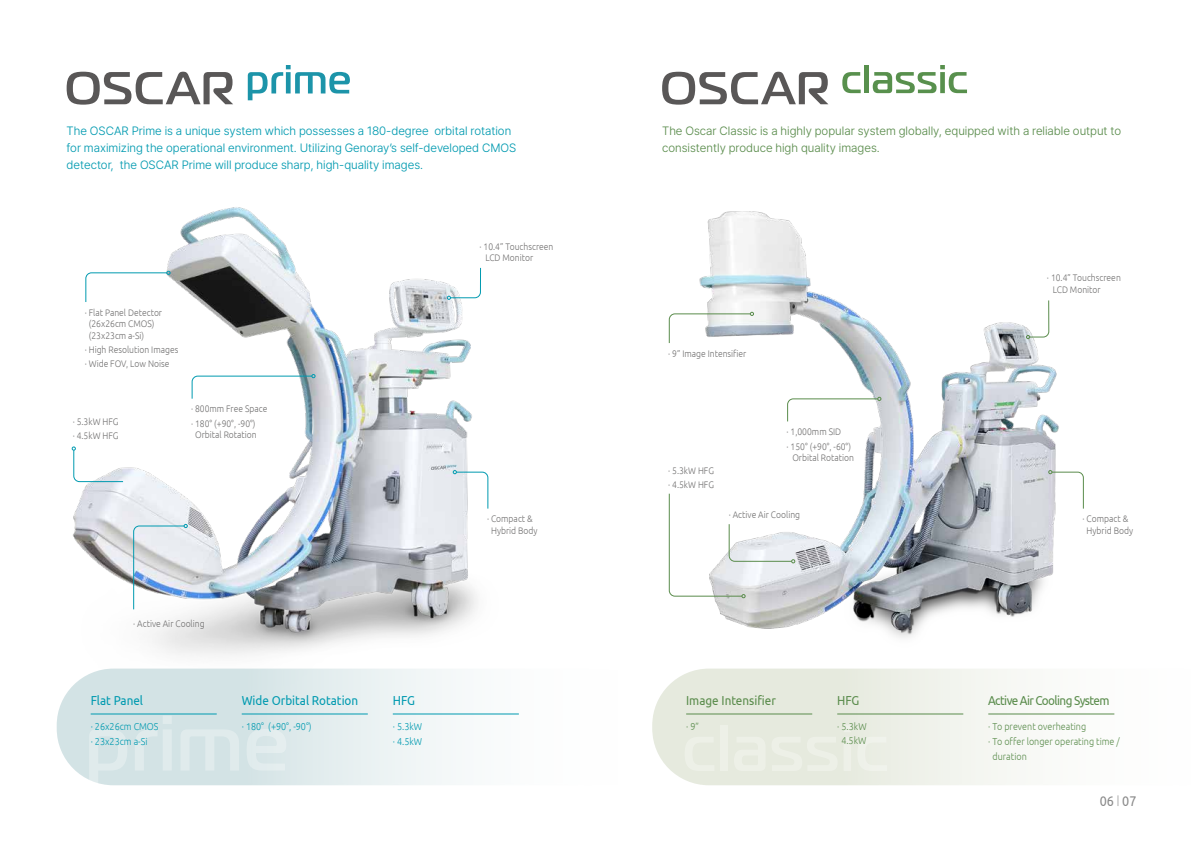
<style>
.page{position:relative;width:1191px;height:842px;background:#fff}
.page>*{position:absolute;margin:0;border:0;box-sizing:border-box;transform-origin:0 0}
.t1{font:14px "Ubuntu";color:#898989;scale:.9 1}
.t2{font:13px "Ubuntu";color:#009ab0;scale:.9 1}
.t3{font:13px "Ubuntu";letter-spacing:-.05em;color:#5a8c4c;scale:.9 1}
.t4{font:13px "Ubuntu";color:#5a8c4c;scale:.9 1}
.t5{font:300 12px/17px "Pretendard";color:#009ab0}
.t6{font:300 12px/17px "Pretendard";color:#5a8c4c}
.t7{font:300 10px/14px "Ubuntu";color:#5a8c4c;text-align:center;scale:.9 1}
.t8{font:300 10px/15px "Ubuntu";color:#009ab0;scale:.9 1}
.t9{font:300 9.5px/11.4px "Ubuntu";color:#727171;scale:.9 1}
.s1{font-weight:300;font-size:11px}
</style>
<div class="page">
<img style="left:71px;top:207px;width:376px;height:462px">
<svg style="left:133px;top:524px;width:55px;height:86px"></svg>
<svg style="left:57px;top:669px;width:462px;height:116px"></svg>
<svg style="left:72px;top:447px;width:52px;height:35px"></svg>
<svg style="left:447px;top:267px;width:42px;height:518px"></svg>
<svg style="left:85px;top:271px;width:85px;height:32px"></svg>
<svg style="left:191px;top:374px;width:124px;height:25px"></svg>
<svg style="left:67px;top:72px;width:166px;height:33px"></svg>
<svg style="left:248px;top:65px;width:102px;height:35px"></svg>
<div style="left:89px;top:729px;width:38px;height:55px;background:#dae8e9"></div>
<svg style="left:135px;top:715px;width:37px;height:55px;background:#d8e6e8"></svg>
<svg style="left:180px;top:729px;width:59px;height:41px;background:#d9e7e8"></svg>
<svg style="left:247px;top:729px;width:39px;height:41px;background:#dee9eb"></svg>
<hr style="left:91px;top:714px;width:126px;height:1px;background:#009ab0">
<hr style="left:242px;top:714px;width:126px;height:1px;background:#009ab0">
<hr style="left:393px;top:714px;width:126px;height:1px;background:#009ab0">
<img style="left:699px;top:211px;width:327px;height:427px">
<svg style="left:652px;top:669px;width:463px;height:116px"></svg>
<svg style="left:668px;top:493px;width:127px;height:105px"></svg>
<svg style="left:1026px;top:300px;width:58px;height:457px"></svg>
<svg style="left:668px;top:312px;width:86px;height:32px"></svg>
<svg style="left:787px;top:397px;width:94px;height:25px"></svg>
<svg style="left:662px;top:72px;width:166px;height:33px"></svg>
<svg style="left:842px;top:72px;width:18px;height:21px"></svg>
<div style="left:864px;top:65px;width:5px;height:28px;background:#58904d"></div>
<svg style="left:872px;top:65px;width:95px;height:28px"></svg>
<svg style="left:684px;top:737px;width:30px;height:34px"></svg>
<div style="left:720px;top:726px;width:8px;height:45px;background:#edf0e7"></div>
<svg style="left:734px;top:737px;width:31px;height:34px"></svg>
<div style="left:771px;top:737px;width:66px;height:34px;background:#eaede3"></div>
<svg style="left:843px;top:725px;width:8px;height:46px"></svg>
<svg style="left:857px;top:737px;width:30px;height:34px"></svg>
<hr style="left:686px;top:714px;width:126px;height:1px;background:#5a8c4c">
<hr style="left:837px;top:714px;width:126px;height:1px;background:#5a8c4c">
<hr style="left:988px;top:714px;width:126px;height:1px;background:#5a8c4c">
<p class="t5" style="left:67px;top:122px;width:451px">The OSCAR Prime is a unique system which possesses a 180-degree orbital rotation for maximizing the operational environment. Utilizing Genoray’s self-developed CMOS detector, the OSCAR Prime will produce sharp, high-quality images.</p>
<p class="t9" style="left:89px;top:306px;width:83px;text-indent:-4px">· Flat Panel Detector (26x26cm CMOS) (23x23cm a-Si)</p>
<p class="t9" style="left:85px;top:342px;width:105px;line-height:14.4px">· High Resolution Images · Wide FOV, Low Noise</p>
<p class="t9" style="left:73px;top:414px;width:52px;line-height:14.4px">· 5.3kW HFG · 4.5kW HFG</p>
<p class="t9" style="left:191px;top:402px;width:86px;line-height:14.4px">· 800mm Free Space · 180° (+90°, -90°)</p>
<p class="t9" style="left:195px;top:429px;width:70px">Orbital Rotation</p>
<p class="t9" style="left:133px;top:618px;width:81px">· Active Air Cooling</p>
<h2 class="t2" style="left:91px;top:693px;width:60px">Flat Panel</h2>
<p class="t8" style="left:91px;top:719px;width:77px">· 26x26cm CMOS · 23x23cm a-Si</p>
<h2 class="t2" style="left:242px;top:693px;width:131px">Wide Orbital Rotation</h2>
<p class="t8" style="left:242px;top:719px;width:79px">· 180° (+90°, -90°)</p>
<h2 class="t2" style="left:393px;top:693px;width:26px">HFG</h2>
<p class="t8" style="left:393px;top:719px;width:34px">· 5.3kW · 4.5kW</p>
<p class="t9" style="left:485px;top:240px;width:77px;text-indent:-6px">· 10.4” Touchscreen<br>LCD Monitor</p>
<p class="t9" style="left:487px;top:513px;width:58px;text-align:center">· Compact &amp;<br>Hybrid Body</p>
<p class="t6" style="left:662px;top:122px;width:460px">The Oscar Classic is a highly popular system globally, equipped with a reliable output to consistently produce high quality images.</p>
<p class="t9" style="left:668px;top:347px;width:88px">· 9” Image Intensifier</p>
<p class="t9" style="left:668px;top:463px;width:52px;line-height:14.4px">· 5.3kW HFG · 4.5kW HFG</p>
<p class="t9" style="left:786px;top:424px;width:73px;line-height:14.4px">· 1,000mm SID<br>· 150° (+90°, -60°)</p>
<p class="t9" style="left:792px;top:452px;width:70px">Orbital Rotation</p>
<p class="t9" style="left:729px;top:509px;width:81px">· Active Air Cooling</p>
<h2 class="t4" style="left:686px;top:693px;width:101px">Image Intensifier</h2>
<p class="t7" style="left:686px;top:719px;width:16px">· 9”</p>
<h2 class="t3" style="left:837px;top:693px;width:26px">HFG</h2>
<p class="t7" style="left:837px;top:719px;width:34px">· 5.3kW<br>4.5kW</p>
<p class="t9" style="left:1052px;top:272px;width:77px;text-indent:-6px">· 10.4” Touchscreen<br>LCD Monitor</p>
<p class="t9" style="left:1082px;top:513px;width:58px;text-align:center">· Compact &amp;<br>Hybrid Body</p>
<h2 class="t3" style="left:988px;top:693px;width:136px">Active Air Cooling System</h2>
<p class="t7" style="left:988px;top:719px;width:110px">· To prevent overheating</p>
<p class="t7" style="left:988px;top:734px;width:148px">· To offer longer operating time /</p>
<p class="t7" style="left:992px;top:749px;width:40px">duration</p>
<h1 class="t1" style="left:1099px;top:792px;width:42px">06 <span class="s1">|</span> 07</h1>
</div>
